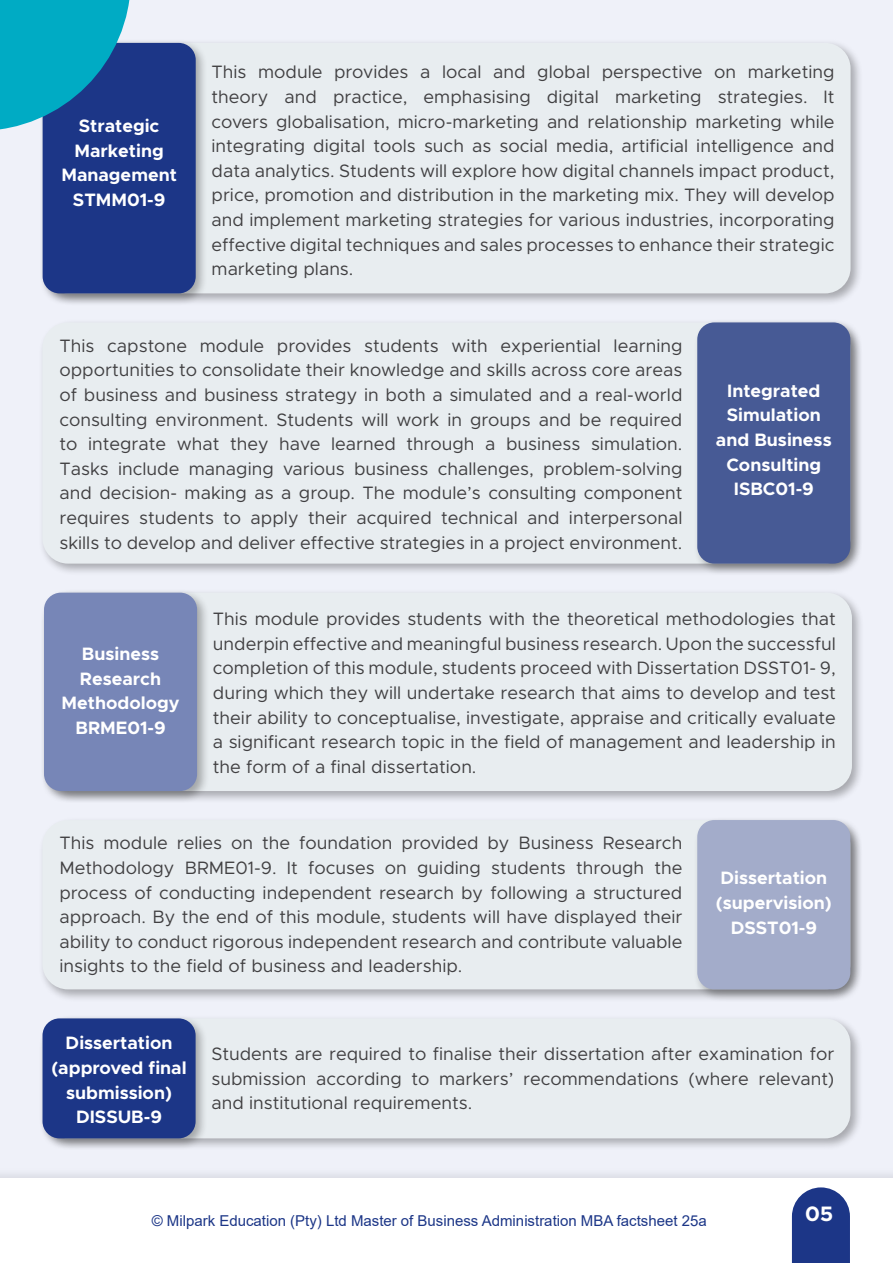
<style>
.page{position:relative;width:893px;height:1263px;background:#eff1f9}
.page>*{position:absolute;margin:0;border:0;box-sizing:border-box;transform-origin:0 0}
.t1{font:700 21px "Metropolis";color:#fff}
.t2{font:18px/24.6px "Metropolis";color:#414042;text-align:justify}
.t3{font:700 18px/24.6px "Metropolis";color:#fff;text-align:center}
.t4{font:15px "Arial";color:#1c3687}
</style>
<div class="page">
<div style="left:0;top:1166px;width:893px;height:97px;background:#000;opacity:.09"></div>
<div style="left:0;top:1179px;width:893px;height:84px;background:#fff"></div>
<svg style="left:792px;top:1187px;width:58px;height:76px;background:#304791"></svg>
<div style="left:39px;top:39px;width:824px;height:267px;background:#000;opacity:.3"></div>
<div style="left:43px;top:43px;width:808px;height:250px;background:#e8edf0;border-radius:26px"></div>
<div style="left:39px;top:39px;width:169px;height:267px;background:#000;opacity:.3"></div>
<div style="left:43px;top:43px;width:153px;height:250px;background:#1c3687;border-radius:17px"></div>
<div style="left:40px;top:589px;width:825px;height:215px;background:#000;opacity:.3"></div>
<div style="left:44px;top:593px;width:808px;height:198px;background:#e8edf0;border-radius:26px"></div>
<div style="left:40px;top:589px;width:170px;height:215px;background:#000;opacity:.3"></div>
<div style="left:44px;top:593px;width:153px;height:198px;background:#7786b7;border-radius:17px"></div>
<div style="left:39px;top:1014px;width:824px;height:137px;background:#000;opacity:.3"></div>
<div style="left:42px;top:1018px;width:808px;height:120px;background:#e8edf0;border-radius:26px"></div>
<div style="left:39px;top:1014px;width:169px;height:137px;background:#000;opacity:.3"></div>
<div style="left:43px;top:1018px;width:153px;height:120px;background:#1c3687;border-radius:17px"></div>
<div style="left:39px;top:318px;width:824px;height:259px;background:#000;opacity:.3"></div>
<div style="left:42px;top:322px;width:808px;height:242px;background:#e8edf0;border-radius:26px"></div>
<div style="left:693px;top:318px;width:170px;height:259px;background:#000;opacity:.3"></div>
<div style="left:697px;top:322px;width:153px;height:242px;background:#475a95;border-radius:17px"></div>
<div style="left:39px;top:816px;width:824px;height:186px;background:#000;opacity:.3"></div>
<div style="left:42px;top:820px;width:808px;height:169px;background:#e8edf0;border-radius:26px"></div>
<div style="left:693px;top:816px;width:170px;height:186px;background:#000;opacity:.3"></div>
<div style="left:697px;top:820px;width:153px;height:169px;background:#a3acca;border-radius:17px"></div>
<svg style="left:0;top:0;width:131px;height:131px"></svg>
<p class="t3" style="left:61px;top:114px;width:117px">Strategic<br>Marketing<br>Management<br>STMM01-9</p>
<p class="t2" style="left:212px;top:60px;width:624px">This module provides a local and global perspective on marketing theory and practice, emphasising digital marketing strategies. It covers globalisation, micro-marketing and relationship marketing while integrating digital tools such as social media, artificial intelligence and data analytics. Students will explore how digital channels impact product, price, promotion and distribution in the marketing mix. They will develop and implement marketing strategies for various industries, incorporating effective digital techniques and sales processes to enhance their strategic marketing plans.</p>
<p class="t2" style="left:59px;top:333px;width:624px">This capstone module provides students with experiential learning opportunities to consolidate their knowledge and skills across core areas of business and business strategy in both a simulated and a real-world consulting environment. Students will work in groups and be required to integrate what they have learned through a business simulation.<br>Tasks include managing various business challenges, problem-solving and decision- making as a group. The module’s consulting component requires students to apply their acquired technical and interpersonal skills to develop and deliver effective strategies in a project environment.</p>
<p class="t3" style="left:716px;top:378px;width:117px">Integrated<br>Simulation and Business<br>Consulting<br>ISBC01-9</p>
<p class="t3" style="left:62px;top:641px;width:120px">Business<br>Research<br>Methodology<br>BRME01-9</p>
<p class="t2" style="left:213px;top:607px;width:624px">This module provides students with the theoretical methodologies that underpin effective and meaningful business research. Upon the successful completion of this module, students proceed with Dissertation DSST01- 9, during which they will undertake research that aims to develop and test their ability to conceptualise, investigate, appraise and critically evaluate a significant research topic in the field of management and leadership in the form of a final dissertation.</p>
<p class="t2" style="left:59px;top:831px;width:624px">This module relies on the foundation provided by Business Research Methodology BRME01-9. It focuses on guiding students through the process of conducting independent research by following a structured approach. By the end of this module, students will have displayed their ability to conduct rigorous independent research and contribute valuable insights to the field of business and leadership.</p>
<p class="t3" style="left:716px;top:866px;width:117px">Dissertation (supervision)<br>DSST01-9</p>
<p class="t3" style="left:51px;top:1031px;width:137px">Dissertation (approved final submission)<br>DISSUB-9</p>
<p class="t2" style="left:211px;top:1041px;width:624px">Students are required to finalise their dissertation after examination for submission according to markers’ recommendations (where relevant) and institutional requirements.</p>
<p class="t4" style="left:152px;top:1210px;width:557px">© Milpark Education (Pty) Ltd Master of Business Administration MBA factsheet 25a</p>
<p class="t1" style="left:805px;top:1200px;width:29px">05</p>
</div>
